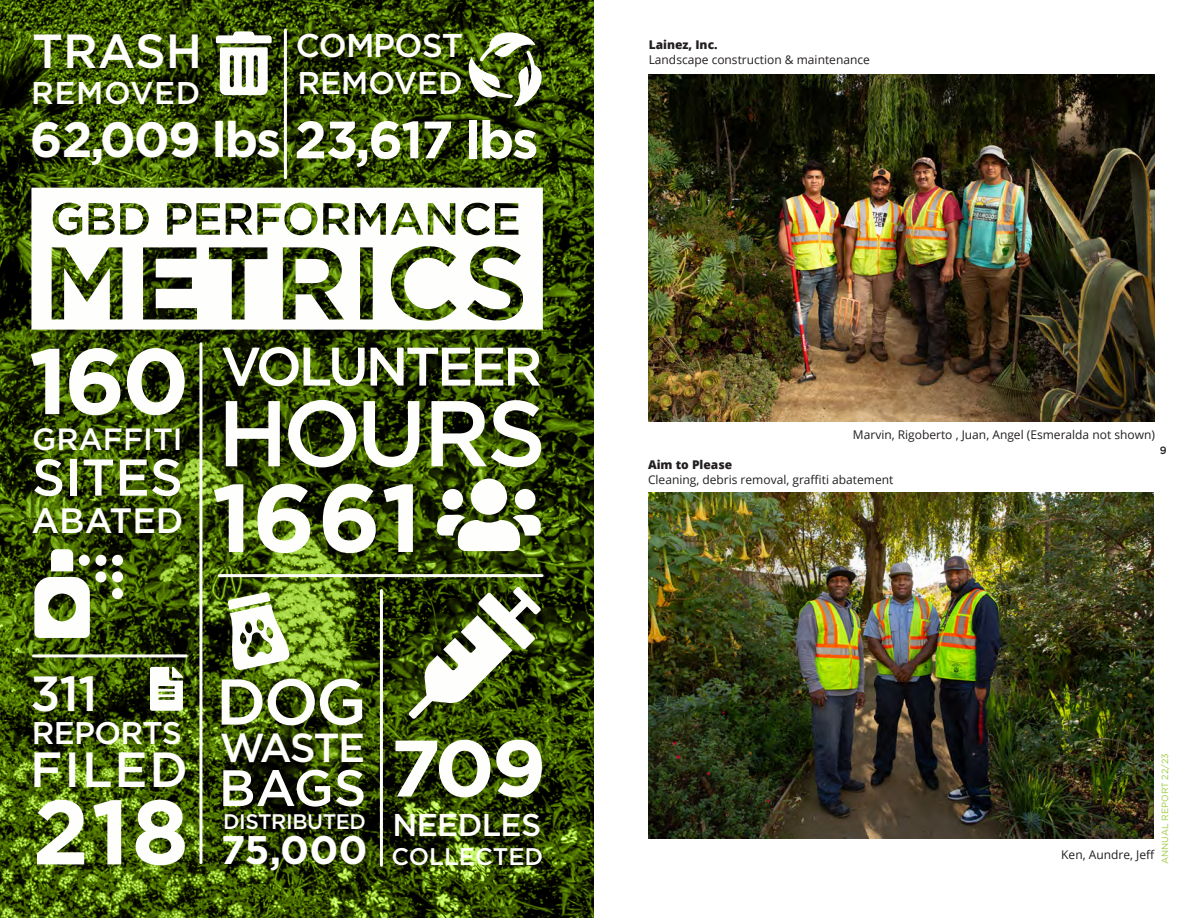
<style>
.page{position:relative;width:1188px;height:918px;background:#fff}
.page>*{position:absolute;margin:0;border:0;box-sizing:border-box;transform-origin:0 0}
.t1{font:700 96px "Gotham";color:#fefefd}
.t2{font:500 93.15px "Gotham";letter-spacing:-.05em;color:#fefefd}
.t3{font:700 92.85px "Gotham";color:#fefefd}
.t4{font:700 91.2px "Gotham";color:#fefefd}
.t5{font:700 79.8px "Gotham";color:#fefefd;scale:1.04 1}
.t6{font:500 64.5px "Gotham";color:#fefefd}
.t7{font:500 54.15px "Gotham";letter-spacing:-.06em;color:#fefefd}
.t8{font:500 51.75px "Gotham";color:#fefefd}
.t9{font:500 51px "Gotham";color:#fefefd}
.t10{font:700 49.5px "Gotham";letter-spacing:-.04em;color:#fefefd}
.t11{font:500 49.35px "Gotham";letter-spacing:.04em;color:#fefefd}
.t12{font:500 47.85px "Gotham";color:#fefefd}
.t13{font:500 40.5px "Gotham";letter-spacing:-.055em;color:#fefefd}
.t14{font:700 39.9px "Gotham";color:#fefefd}
.t15{font:500 35.25px "Gotham";color:#fefefd}
.t16{font:500 32.85px "Gotham";letter-spacing:-.03em;color:#fefefd}
.t17{font:500 31.5px "Gotham";letter-spacing:-.02em;color:#fefefd}
.t18{font:500 31.35px "Gotham";letter-spacing:.02em;color:#fefefd}
.t19{font:500 31.35px "Gotham";color:#fefefd}
.t20{font:500 31.35px "Gotham";letter-spacing:-.02em;color:#fefefd}
.t21{font:500 30.75px "Gotham";color:#fefefd}
.t22{font:500 24px "Gotham";color:#fefefd}
.t23{font:500 21px "Gotham";letter-spacing:-.02em;color:#fefefd}
.t24{font:12px "Open Sans";color:#231f20}
.t25{font:800 12px "Open Sans";color:#231f20}
.t26{font:500 10.5px "Gotham";color:#231f20}
.t27{font:9px "Gotham";color:#9ccb3b}
.s1{font-size:52.5px}
</style>
<div class="page">
<img style="left:0;top:0;width:593px;height:918px">
<img style="left:648px;top:492px;width:505px;height:347px">
<img style="left:648px;top:75px;width:506px;height:346px">
<svg style="left:31px;top:188px;width:512px;height:142px"></svg>
<svg style="left:462px;top:25px;width:92px;height:83px"></svg>
<svg style="left:150px;top:667px;width:33px;height:44px"></svg>
<svg style="left:409px;top:587px;width:132px;height:132px"></svg>
<svg style="left:216px;top:31px;width:56px;height:64px"></svg>
<svg style="left:34px;top:549px;width:89px;height:89px"></svg>
<svg style="left:437px;top:479px;width:104px;height:72px"></svg>
<hr style="left:199px;top:344px;width:3px;height:519px;background:#fefefd">
<hr style="left:34px;top:654px;width:152px;height:3px;background:#fefefd">
<hr style="left:219px;top:574px;width:323px;height:3px;background:#fefefd">
<hr style="left:284px;top:30px;width:3px;height:148px;background:#fefefd">
<hr style="left:380px;top:591px;width:3px;height:274px;background:#fefefd">
<svg style="left:228px;top:592px;width:62px;height:78px"></svg>
<h3 class="t16" style="left:296px;top:27px;width:169px">COMPOST</h3>
<h3 class="t19" style="left:297px;top:66px;width:167px">REMOVED</h3>
<h3 class="t12" style="left:32px;top:24px;width:172px">TRASH</h3>
<h3 class="t18" style="left:31px;top:75px;width:171px">REMOVED</h3>
<h3 class="t10" style="left:30px;top:111px;width:510px">62,009 lbs <span class="s1">23,617 lbs</span></h3>
<h3 class="t3" style="left:29px;top:328px;width:162px">160</h3>
<h3 class="t21" style="left:32px;top:421px;width:152px">GRAFFITI</h3>
<h3 class="t8" style="left:32px;top:448px;width:152px">SITES</h3>
<h3 class="t15" style="left:31px;top:500px;width:154px">ABATED</h3>
<h3 class="t7" style="left:221px;top:336px;width:323px">VOLUNTEER</h3>
<h2 class="t2" style="left:217px;top:380px;width:330px">HOURS</h2>
<h1 class="t1" style="left:212px;top:463px;width:212px">1661</h1>
<h3 class="t11" style="left:30px;top:665px;width:69px">311</h3>
<h3 class="t20" style="left:32px;top:715px;width:152px">REPORTS</h3>
<h3 class="t11" style="left:30px;top:741px;width:160px">FILED</h3>
<h3 class="t4" style="left:32px;top:779px;width:158px">218</h3>
<h3 class="t6" style="left:216px;top:665px;width:152px">DOG</h3>
<h3 class="t13" style="left:220px;top:725px;width:147px">WASTE</h3>
<h3 class="t9" style="left:219px;top:759px;width:149px">BAGS</h3>
<h3 class="t23" style="left:223px;top:809px;width:144px">DISTRIBUTED</h3>
<h3 class="t14" style="left:221px;top:827px;width:149px">75,000</h3>
<h3 class="t5" style="left:390px;top:722px;width:152px">709</h3>
<h3 class="t17" style="left:392px;top:807px;width:150px">NEEDLES</h3>
<h3 class="t22" style="left:392px;top:843px;width:153px">COLLECTED</h3>
<p class="t25" style="left:649px;top:35px;width:70px">Lainez, Inc.</p>
<p class="t24" style="left:649px;top:51px;width:223px">Landscape construction &amp; maintenance</p>
<p class="t24" style="left:853px;top:426px;width:304px">Marvin, Rigoberto , Juan, Angel (Esmeralda not shown)</p>
<p class="t25" style="left:648px;top:455px;width:86px">Aim to Please</p>
<p class="t24" style="left:648px;top:471px;width:247px">Cleaning, debris removal, graffiti abatement</p>
<p class="t26" style="left:1160px;top:444px;width:8px">9</p>
<p class="t27" style="left:1159px;top:864px;width:112px;rotate:-90deg">ANNUAL REPORT 22/23</p>
<p class="t24" style="left:1061px;top:846px;width:95px">Ken, Aundre, Jeff</p>
</div>
